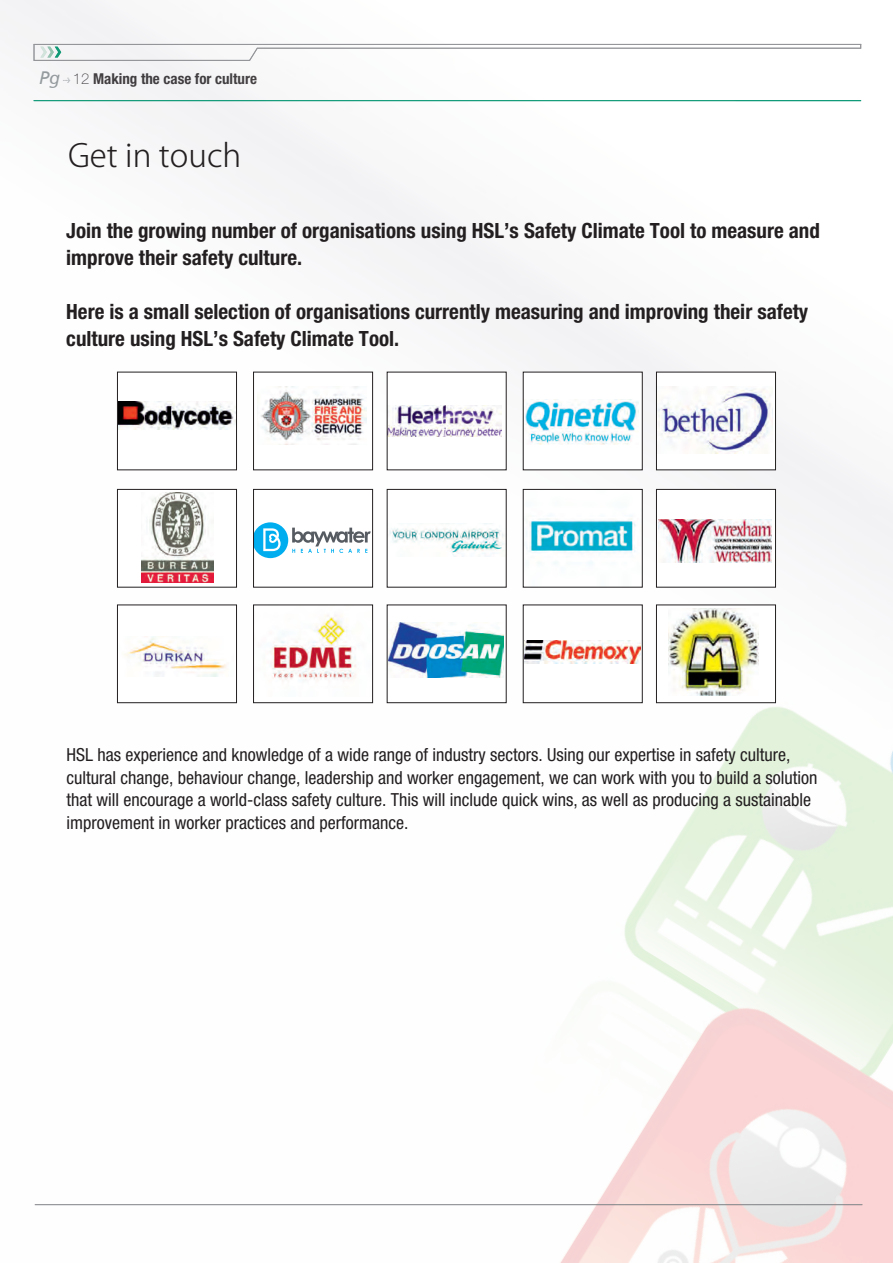
<style>
.page{position:relative;width:893px;height:1263px;background:#fff}
.page>*{position:absolute;margin:0;border:0;box-sizing:border-box;transform-origin:0 0}
.t1{font:300 31.5px "Koz Go Pro";color:#231f20}
.t2{font:700 condensed 21px/27px "Helvetica Neue LT Std";color:#231f20}
.t3{font:condensed 18px/22.5px "Helvetica Neue LT Std";color:#231f20}
.t4{font:italic 18px "Frutiger SAIN Itv 1";color:#868e90}
.t5{font:700 condensed 15px "Helvetica Neue LT Std";color:#231f20}
.t6{font:6px "Meta Bold Expert";color:#868e90}
.s1{font-weight:100;font-stretch:normal}
</style>
<div class="page">
<img style="left:0;top:0;width:893px;height:1263px">
<hr style="left:35px;top:1204px;width:827px;height:1px;background:#939598">
<hr style="left:34px;top:100px;width:827px;height:1px;background:#109a76">
<svg style="left:33px;top:43px;width:828px;height:18px"></svg>
<div style="left:117px;top:372px;width:120px;height:98px;background:#fff"></div>
<img style="left:119px;top:401px;width:116px;height:28px">
<div style="left:117px;top:372px;width:120px;height:98px;border:1px solid #231f20"></div>
<div style="left:117px;top:489px;width:120px;height:98px;background:#fff"></div>
<img style="left:142px;top:493px;width:72px;height:89px">
<div style="left:117px;top:489px;width:120px;height:98px;border:1px solid #231f20"></div>
<div style="left:117px;top:605px;width:120px;height:98px;background:#fff"></div>
<img style="left:124px;top:637px;width:102px;height:39px">
<div style="left:117px;top:604px;width:120px;height:99px;border:1px solid #231f20"></div>
<div style="left:387px;top:372px;width:119px;height:98px;background:#fff"></div>
<img style="left:389px;top:405px;width:113px;height:32px">
<div style="left:387px;top:489px;width:119px;height:98px;background:#fff"></div>
<img style="left:389px;top:528px;width:115px;height:28px">
<div style="left:387px;top:605px;width:119px;height:98px;background:#fff"></div>
<img style="left:389px;top:623px;width:115px;height:54px">
<div style="left:254px;top:372px;width:119px;height:98px;background:#fff"></div>
<img style="left:261px;top:386px;width:106px;height:59px">
<div style="left:253px;top:372px;width:120px;height:98px;border:1px solid #231f20"></div>
<div style="left:254px;top:489px;width:119px;height:98px;background:#fff"></div>
<svg style="left:255px;top:522px;width:116px;height:36px"></svg>
<div style="left:253px;top:489px;width:120px;height:98px;border:1px solid #231f20"></div>
<div style="left:254px;top:605px;width:119px;height:98px;background:#fff"></div>
<img style="left:270px;top:615px;width:86px;height:65px">
<div style="left:253px;top:604px;width:120px;height:99px;border:1px solid #231f20"></div>
<div style="left:523px;top:372px;width:119px;height:98px;background:#fff"></div>
<img style="left:525px;top:400px;width:113px;height:45px">
<div style="left:656px;top:372px;width:119px;height:98px;background:#fff"></div>
<img style="left:658px;top:387px;width:113px;height:66px">
<div style="left:656px;top:372px;width:120px;height:98px;border:1px solid #231f20"></div>
<img style="left:525px;top:491px;width:116px;height:94px">
<div style="left:523px;top:489px;width:120px;height:98px;border:1px solid #231f20"></div>
<div style="left:656px;top:489px;width:119px;height:98px;background:#fff"></div>
<img style="left:659px;top:519px;width:113px;height:43px">
<div style="left:656px;top:489px;width:120px;height:98px;border:1px solid #231f20"></div>
<div style="left:523px;top:605px;width:119px;height:98px;background:#fff"></div>
<img style="left:525px;top:641px;width:115px;height:22px">
<div style="left:523px;top:604px;width:120px;height:99px;border:1px solid #231f20"></div>
<div style="left:656px;top:605px;width:119px;height:98px;background:#fff"></div>
<img style="left:669px;top:609px;width:89px;height:86px">
<div style="left:656px;top:604px;width:120px;height:99px;border:1px solid #231f20"></div>
<p class="t4" style="left:39px;top:68px;width:23px">Pg</p>
<p class="t6" style="left:63px;top:76px;width:9px">l</p>
<p class="t5" style="left:73px;top:70px;width:186px"><span class="s1">12</span> Making the case for culture</p>
<h1 class="t1" style="left:68px;top:135px;width:175px">Get in touch</h1>
<p class="t2" style="left:66px;top:217px;width:755px">Join the growing number of organisations using HSL’s Safety Climate Tool to measure and improve their safety culture.</p>
<p class="t2" style="left:66px;top:298px;width:743px">Here is a small selection of organisations currently measuring and improving their safety culture using HSL’s Safety Climate Tool.</p>
<p class="t3" style="left:67px;top:743px;width:752px">HSL has experience and knowledge of a wide range of industry sectors. Using our expertise in safety culture, cultural change, behaviour change, leadership and worker engagement, we can work with you to build a solution that will encourage a world-class safety culture. This will include quick wins, as well as producing a sustainable improvement in worker practices and performance.</p>
</div>
